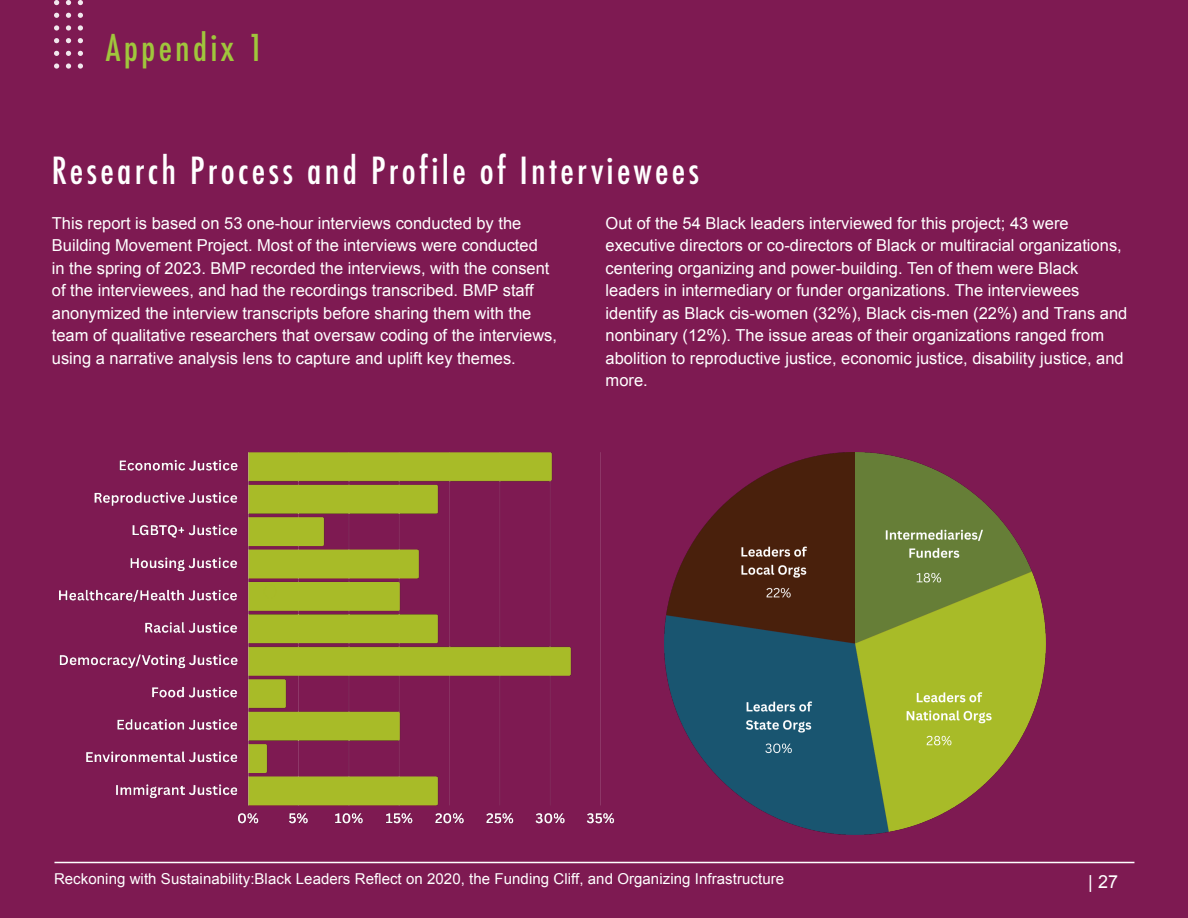
<style>
.page{position:relative;width:1188px;height:918px;background:#7e1a52}
.page>*{position:absolute;margin:0;border:0;box-sizing:border-box;transform-origin:0 0}
.t1{font:500 condensed 36.3px "Futura";letter-spacing:.09em;color:#fff}
.t2{font:500 condensed 36px "Futura";letter-spacing:.09em;color:#a0c63c}
.t3{font:18px "Arial";color:#fff}
.t4{font:16.5px/22.5px "Arial";color:#fff}
.t5{font:15px "Arial";letter-spacing:.005em;color:#fff}
</style>
<div class="page">
<svg style="left:78px;top:38px;width:5px;height:5px"></svg>
<svg style="left:78px;top:25px;width:5px;height:6px"></svg>
<svg style="left:78px;top:13px;width:5px;height:5px"></svg>
<svg style="left:78px;top:0;width:5px;height:5px"></svg>
<svg style="left:66px;top:38px;width:5px;height:5px"></svg>
<svg style="left:66px;top:25px;width:5px;height:6px"></svg>
<svg style="left:66px;top:13px;width:5px;height:5px"></svg>
<svg style="left:66px;top:0;width:5px;height:5px"></svg>
<svg style="left:54px;top:51px;width:29px;height:18px"></svg>
<svg style="left:54px;top:38px;width:5px;height:5px"></svg>
<svg style="left:54px;top:25px;width:5px;height:6px"></svg>
<svg style="left:54px;top:13px;width:5px;height:5px"></svg>
<svg style="left:54px;top:0;width:5px;height:5px"></svg>
<img style="left:59px;top:453px;width:555px;height:371px">
<img style="left:665px;top:453px;width:381px;height:381px">
<hr style="left:54px;top:862px;width:1080px;height:1px;background:#fff">
<p class="t2" style="left:106px;top:25px;width:159px">Appendix 1</p>
<p class="t1" style="left:52px;top:147px;width:649px">Research Process and Profile of Interviewees</p>
<p class="t4" style="left:52px;top:212px;width:507px">This report is based on 53 one-hour interviews conducted by the Building Movement Project. Most of the interviews were conducted<br>in the spring of 2023. BMP recorded the interviews, with the consent of the interviewees, and had the recordings transcribed. BMP staff anonymized the interview transcripts before sharing them with the team of qualitative researchers that oversaw coding of the interviews, using a narrative analysis lens to capture and uplift key themes.</p>
<p class="t4" style="left:606px;top:212px;width:523px">Out of the 54 Black leaders interviewed for this project; 43 were executive directors or co-directors of Black or multiracial organizations, centering organizing and power-building. Ten of them were Black leaders in intermediary or funder organizations. The interviewees identify as Black cis-women (32%), Black cis-men (22%) and Trans and nonbinary (12%). The issue areas of their organizations ranged from abolition to reproductive justice, economic justice, disability justice, and more.</p>
<p class="t5" style="left:54px;top:869px;width:732px">Reckoning with Sustainability:Black Leaders Reflect on 2020, the Funding Cliff, and Organizing Infrastructure</p>
<p class="t3" style="left:1088px;top:870px;width:31px">| 27</p>
</div>
